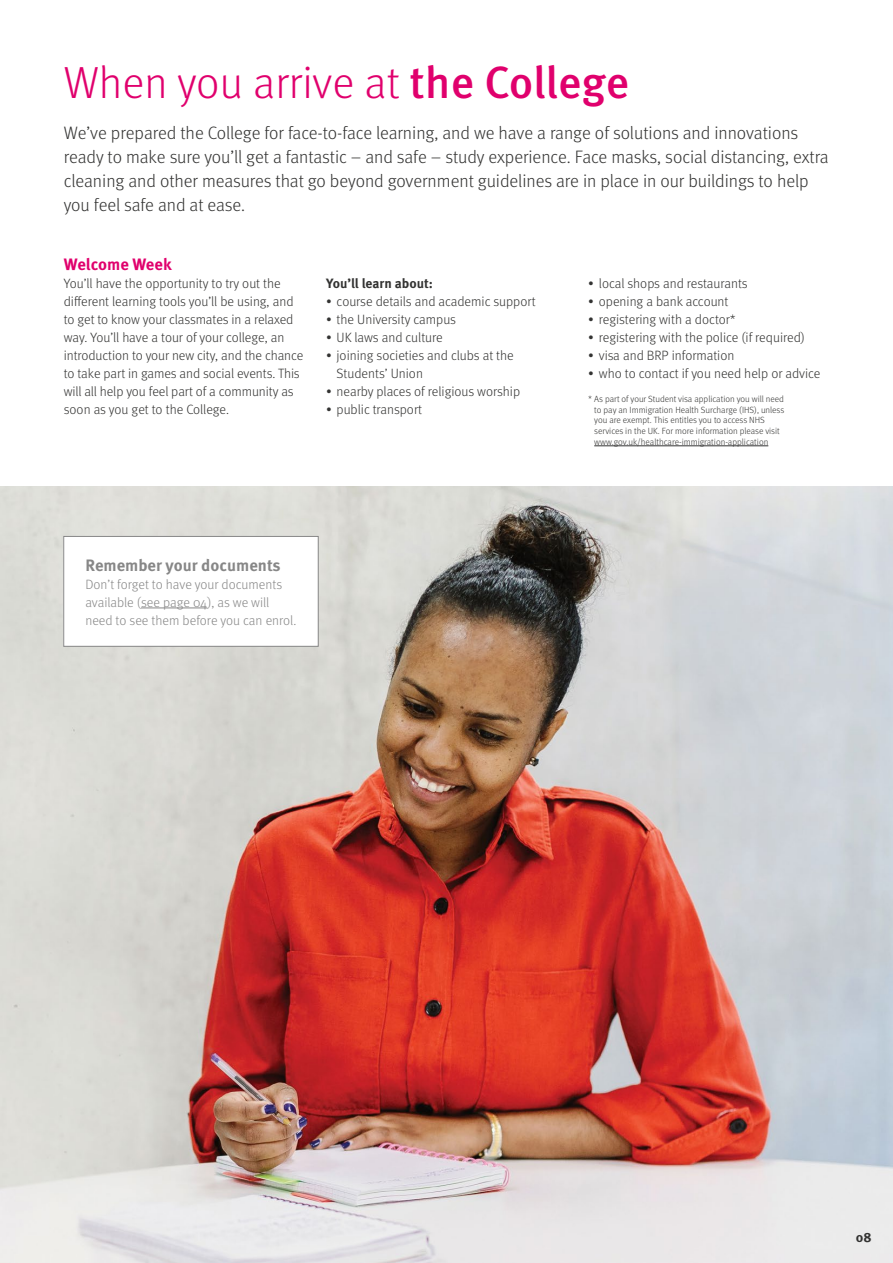
<style>
.page{position:relative;width:893px;height:1263px;background:#fff}
.page>*{position:absolute;margin:0;border:0;box-sizing:border-box;transform-origin:0 0}
.t1{font:300 45px "Meta Pro";color:#e0006d}
.t2{font:300 18px/24px "Meta Pro";color:#333332}
.t3{font:700 16.5px "Meta Pro";color:#878787}
.t4{font:700 16.5px "Meta Pro";color:#e0006d}
.t5{font:300 13.5px/18px "Meta Pro";letter-spacing:-.005em;color:#333332}
.t6{font:300 13.5px/18px "Meta Pro";color:#878787}
.t7{font:700 13.5px "Meta Pro";color:#333332}
.t8{font:300 9px/10.8px "Meta Pro";color:#333332}
.s1{font-weight:500}
</style>
<div class="page">
<img style="left:0;top:486px;width:893px;height:777px">
<hr style="left:594px;top:446px;width:174px;height:1px;background:#333332">
<div style="left:64px;top:536px;width:254px;height:110px;background:#fff"></div>
<hr style="left:141px;top:608px;width:66px;height:1px;background:#878787">
<div style="left:63px;top:536px;width:256px;height:111px;border:1px solid #878787"></div>
<h1 class="t1" style="left:64px;top:50px;width:567px">When you arrive at <span class="s1">the College</span></h1>
<p class="t2" style="left:64px;top:120px;width:766px">We’ve prepared the College for face-to-face learning, and we have a range of solutions and innovations ready to make sure you’ll get a fantastic – and safe – study experience. Face masks, social distancing, extra cleaning and other measures that go beyond government guidelines are in place in our buildings to help you feel safe and at ease.</p>
<p class="t4" style="left:64px;top:251px;width:109px">Welcome Week</p>
<p class="t5" style="left:64px;top:274px;width:241px">You’ll have the opportunity to try out the different learning tools you’ll be using, and to get to know your classmates in a relaxed way. You’ll have a tour of your college, an introduction to your new city, and the chance to take part in games and social events. This will all help you feel part of a community as soon as you get to the College.</p>
<p class="t7" style="left:326px;top:273px;width:108px">You’ll learn about:</p>
<p class="t5" style="left:326px;top:292px;width:211px">• course details and academic support</p>
<p class="t5" style="left:326px;top:310px;width:132px">• the University campus</p>
<p class="t5" style="left:326px;top:328px;width:118px">• UK laws and culture</p>
<p class="t5" style="left:337px;top:346px;width:179px;text-indent:-11px">• joining societies and clubs at the<br>Students’ Union</p>
<p class="t5" style="left:326px;top:382px;width:196px">• nearby places of religious worship</p>
<p class="t5" style="left:326px;top:400px;width:98px">• public transport</p>
<p class="t3" style="left:85px;top:552px;width:197px">Remember your documents</p>
<p class="t6" style="left:85px;top:574px;width:212px">Don’t forget to have your documents available (see page 04), as we will need to see them before you can enrol.</p>
<p class="t5" style="left:588px;top:274px;width:161px">• local shops and restaurants</p>
<p class="t5" style="left:588px;top:292px;width:142px">• opening a bank account</p>
<p class="t5" style="left:588px;top:310px;width:149px">• registering with a doctor*</p>
<p class="t5" style="left:588px;top:328px;width:218px">• registering with the police (if required)</p>
<p class="t5" style="left:588px;top:346px;width:148px">• visa and BRP information</p>
<p class="t5" style="left:588px;top:364px;width:234px">• who to contact if you need help or advice</p>
<p class="t8" style="left:594px;top:393px;width:192px;text-indent:-6px">* As part of your Student visa application you will need to pay an Immigration Health Surcharge (IHS), unless you are exempt. This entitles you to access NHS services in the UK. For more information please visit www.gov.uk/healthcare-immigration-application</p>
<p class="t7" style="left:856px;top:1226px;width:17px">08</p>
</div>
